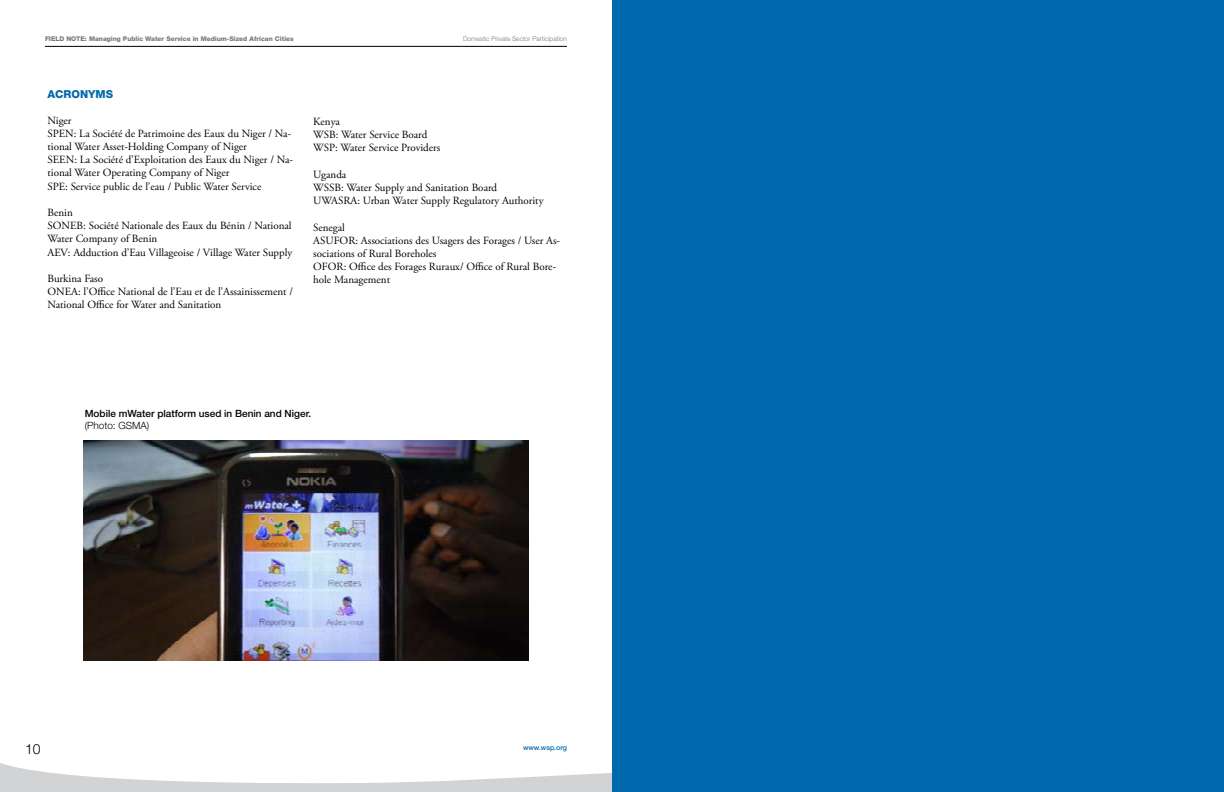
<style>
.page{position:relative;width:1224px;height:792px;background:#fff}
.page>*{position:absolute;margin:0;border:0;box-sizing:border-box;transform-origin:0 0}
.t1{font:300 14px "Helvetica Neue LT Std";color:#000}
.t2{font:11px/13.2px "Adobe Garamond Pro";color:#000}
.t3{font:800 11px "Helvetica Neue LT Std";color:#0068ac}
.t4{font:500 10px "Helvetica Neue LT Std";color:#000}
.t5{font:300 10px "Helvetica Neue LT Std";color:#000}
.t6{font:500 7px "Helvetica Neue LT Std";color:#0068ac}
.t7{font:800 6.5px "Helvetica Neue LT Std";color:#757779}
.t8{font:300 6.5px "Helvetica Neue LT Std";color:#757779}
</style>
<div class="page">
<hr style="left:45px;top:46px;width:522px;height:1px;background:#000">
<svg style="left:0;top:763px;width:612px;height:29px"></svg>
<img style="left:84px;top:440px;width:444px;height:220px">
<div style="left:612px;top:0;width:612px;height:792px;background:#0068ac"></div>
<p class="t7" style="left:45px;top:34px;width:250px">FIELD NOTE: Managing Public Water Service in Medium-Sized African Cities</p>
<p class="t8" style="left:463px;top:34px;width:105px">Domestic Private Sector Participation</p>
<p class="t3" style="left:48px;top:88px;width:67px">ACRONYMS</p>
<p class="t2" style="left:48px;top:114px;width:247px">Niger<br>SPEN: La Société de Patrimoine des Eaux du Niger / Na&shy;tional Water Asset-Holding Company of Niger<br>SEEN: La Société d’Exploitation des Eaux du Niger / Na&shy;tional Water Operating Company of Niger<br>SPE: Service public de l’eau / Public Water Service</p>
<p class="t2" style="left:48px;top:206px;width:246px">Benin<br>SONEB: Société Nationale des Eaux du Bénin / National Water Company of Benin<br>AEV: Adduction d’Eau Villageoise / Village Water Supply</p>
<p class="t2" style="left:48px;top:272px;width:247px">Burkina Faso<br>ONEA: l’Office National de l’Eau et de l’Assainissement /<br>National Office for Water and Sanitation</p>
<p class="t2" style="left:313px;top:115px;width:129px">Kenya<br>WSB: Water Service Board<br>WSP: Water Service Providers</p>
<p class="t2" style="left:313px;top:168px;width:232px">Uganda<br>WSSB: Water Supply and Sanitation Board<br>UWASRA: Urban Water Supply Regulatory Authority</p>
<p class="t2" style="left:313px;top:221px;width:248px">Senegal<br>ASUFOR: Associations des Usagers des Forages / User As&shy;sociations of Rural Boreholes<br>OFOR: Office des Forages Ruraux/ Office of Rural Bore&shy;hole Management</p>
<p class="t4" style="left:85px;top:407px;width:228px">Mobile mWater platform used in Benin and Niger.</p>
<p class="t5" style="left:85px;top:419px;width:66px">(Photo: GSMA)</p>
<p class="t1" style="left:25px;top:741px;width:17px">10</p>
<p class="t6" style="left:523px;top:743px;width:45px">www.wsp.org</p>
</div>
